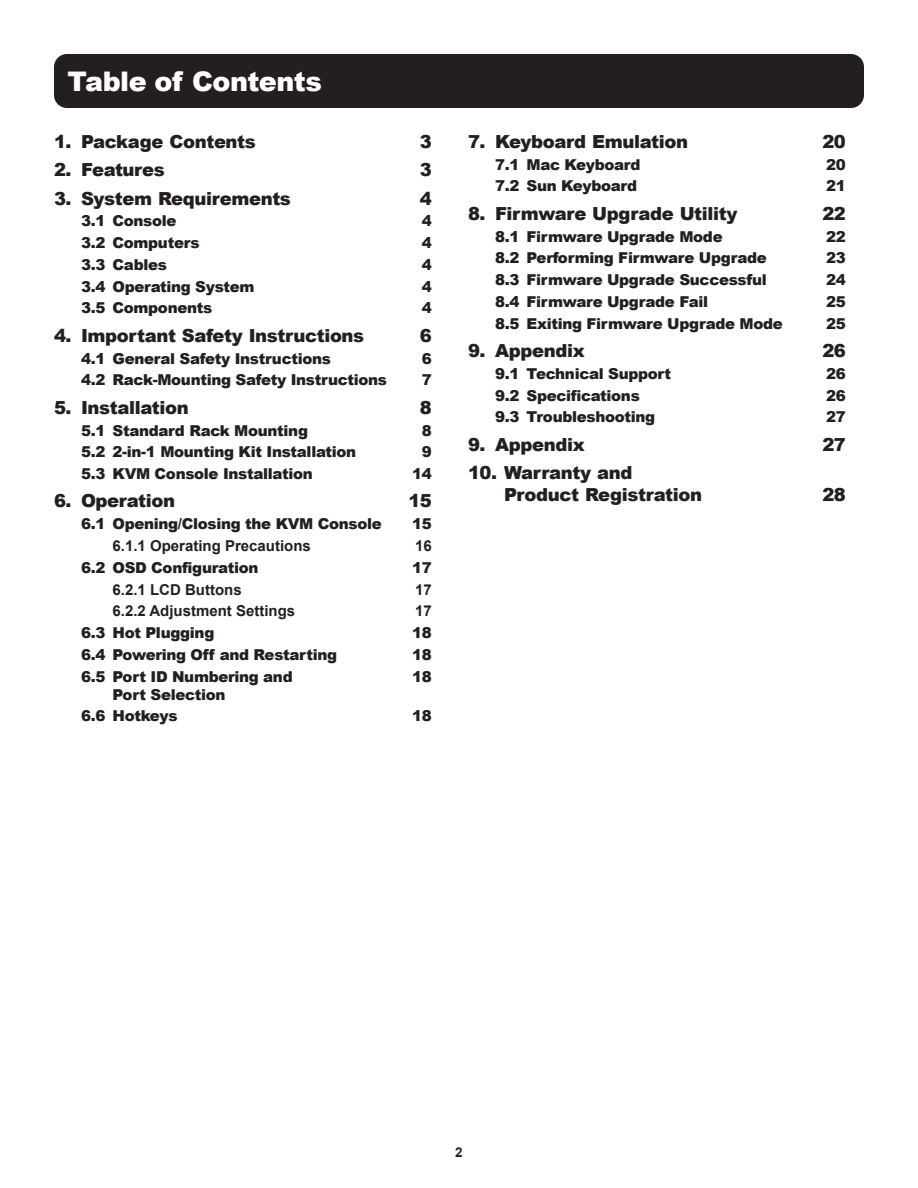
<style>
.page{position:relative;width:918px;height:1188px;background:#fff}
.page>*{position:absolute;margin:0;border:0;box-sizing:border-box;transform-origin:0 0}
.Section_Header_-_18p{font:900 27px "Arial";letter-spacing:-.02em;color:#fff}
.TOC_Style_-_Left_ali{font:900 18px/21.6px "Arial";letter-spacing:-.02em;color:#231f20}
.t1{font:900 15px "Arial";letter-spacing:-.02em;color:#231f20}
.t2{font:700 15px "Arial";color:#231f20}
.t3{font:700 13.5px "Arial";color:#231f20}
</style>
<div class="page">
<div style="left:54px;top:54px;width:810px;height:54px;background:#231f20;border-radius:13px"></div>
<p class="Section_Header_-_18p" style="left:68px;top:61px;width:256px">Table of Contents</p>
<p class="TOC_Style_-_Left_ali" style="left:54px;top:130px;width:203px">1. Package Contents</p>
<p class="TOC_Style_-_Left_ali" style="left:420px;top:130px;width:14px">3</p>
<p class="TOC_Style_-_Left_ali" style="left:54px;top:158px;width:112px">2. Features</p>
<p class="TOC_Style_-_Left_ali" style="left:420px;top:158px;width:14px">3</p>
<p class="TOC_Style_-_Left_ali" style="left:54px;top:187px;width:238px">3. System Requirements</p>
<p class="TOC_Style_-_Left_ali" style="left:420px;top:187px;width:14px">4</p>
<p class="t1" style="left:81px;top:210px;width:97px">3.1 Console</p>
<p class="t1" style="left:422px;top:210px;width:12px">4</p>
<p class="t1" style="left:81px;top:232px;width:120px">3.2 Computers</p>
<p class="t1" style="left:422px;top:232px;width:12px">4</p>
<p class="t1" style="left:81px;top:254px;width:87px">3.3 Cables</p>
<p class="t1" style="left:422px;top:254px;width:12px">4</p>
<p class="t1" style="left:81px;top:275px;width:175px">3.4 Operating System</p>
<p class="t1" style="left:422px;top:275px;width:12px">4</p>
<p class="t1" style="left:81px;top:297px;width:133px">3.5 Components</p>
<p class="t1" style="left:422px;top:297px;width:12px">4</p>
<p class="TOC_Style_-_Left_ali" style="left:54px;top:324px;width:312px">4. Important Safety Instructions</p>
<p class="TOC_Style_-_Left_ali" style="left:420px;top:324px;width:14px">6</p>
<p class="t1" style="left:81px;top:347px;width:252px">4.1 General Safety Instructions</p>
<p class="t1" style="left:422px;top:347px;width:12px">6</p>
<p class="t1" style="left:81px;top:369px;width:308px">4.2 Rack-Mounting Safety Instructions</p>
<p class="t1" style="left:422px;top:369px;width:12px">7</p>
<p class="TOC_Style_-_Left_ali" style="left:54px;top:396px;width:136px">5. Installation</p>
<p class="TOC_Style_-_Left_ali" style="left:420px;top:396px;width:14px">8</p>
<p class="t1" style="left:81px;top:419px;width:229px">5.1 Standard Rack Mounting</p>
<p class="t1" style="left:422px;top:419px;width:12px">8</p>
<p class="t1" style="left:81px;top:441px;width:277px">5.2 2-in-1 Mounting Kit Installation</p>
<p class="t1" style="left:422px;top:441px;width:12px">9</p>
<p class="t1" style="left:81px;top:463px;width:233px">5.3 KVM Console Installation</p>
<p class="t1" style="left:412px;top:463px;width:21px">14</p>
<p class="TOC_Style_-_Left_ali" style="left:54px;top:490px;width:123px">6. Operation</p>
<p class="TOC_Style_-_Left_ali" style="left:408px;top:490px;width:25px">15</p>
<p class="t1" style="left:81px;top:513px;width:302px">6.1 Opening/Closing the KVM Console</p>
<p class="t1" style="left:412px;top:513px;width:21px">15</p>
<p class="t2" style="left:112px;top:535px;width:200px">6.1.1 Operating Precautions</p>
<p class="t2" style="left:415px;top:535px;width:18px">16</p>
<p class="t1" style="left:81px;top:557px;width:179px">6.2 OSD Configuration</p>
<p class="t1" style="left:412px;top:557px;width:21px">17</p>
<p class="t2" style="left:112px;top:579px;width:131px">6.2.1 LCD Buttons</p>
<p class="t2" style="left:415px;top:579px;width:18px">17</p>
<p class="t2" style="left:112px;top:600px;width:184px">6.2.2 Adjustment Settings</p>
<p class="t2" style="left:415px;top:600px;width:18px">17</p>
<p class="t1" style="left:81px;top:622px;width:135px">6.3 Hot Plugging</p>
<p class="t1" style="left:412px;top:622px;width:21px">18</p>
<p class="t1" style="left:81px;top:644px;width:258px">6.4 Powering Off and Restarting</p>
<p class="t1" style="left:412px;top:644px;width:21px">18</p>
<p class="t1" style="left:81px;top:665px;width:213px">6.5 Port ID Numbering and</p>
<p class="t1" style="left:412px;top:665px;width:21px">18</p>
<p class="t1" style="left:112px;top:683px;width:115px">Port Selection</p>
<p class="t1" style="left:81px;top:705px;width:98px">6.6 Hotkeys</p>
<p class="t1" style="left:412px;top:705px;width:21px">18</p>
<p class="TOC_Style_-_Left_ali" style="left:468px;top:130px;width:222px">7. Keyboard Emulation</p>
<p class="TOC_Style_-_Left_ali" style="left:822px;top:130px;width:25px">20</p>
<p class="t1" style="left:495px;top:153px;width:147px">7.1 Mac Keyboard</p>
<p class="t1" style="left:826px;top:153px;width:21px">20</p>
<p class="t1" style="left:495px;top:175px;width:144px">7.2 Sun Keyboard</p>
<p class="t1" style="left:826px;top:175px;width:21px">21</p>
<p class="TOC_Style_-_Left_ali" style="left:468px;top:202px;width:271px">8. Firmware Upgrade Utility</p>
<p class="TOC_Style_-_Left_ali" style="left:822px;top:202px;width:25px">22</p>
<p class="t1" style="left:495px;top:225px;width:229px">8.1 Firmware Upgrade Mode</p>
<p class="t1" style="left:826px;top:225px;width:21px">22</p>
<p class="t1" style="left:495px;top:247px;width:273px">8.2 Performing Firmware Upgrade</p>
<p class="t1" style="left:826px;top:247px;width:21px">23</p>
<p class="t1" style="left:495px;top:269px;width:273px">8.3 Firmware Upgrade Successful</p>
<p class="t1" style="left:826px;top:269px;width:21px">24</p>
<p class="t1" style="left:495px;top:291px;width:215px">8.4 Firmware Upgrade Fail</p>
<p class="t1" style="left:826px;top:291px;width:21px">25</p>
<p class="t1" style="left:495px;top:312px;width:289px">8.5 Exiting Firmware Upgrade Mode</p>
<p class="t1" style="left:826px;top:312px;width:21px">25</p>
<p class="TOC_Style_-_Left_ali" style="left:468px;top:339px;width:118px">9. Appendix</p>
<p class="TOC_Style_-_Left_ali" style="left:822px;top:339px;width:25px">26</p>
<p class="t1" style="left:495px;top:363px;width:178px">9.1 Technical Support</p>
<p class="t1" style="left:826px;top:363px;width:21px">26</p>
<p class="t1" style="left:495px;top:384px;width:146px">9.2 Specifications</p>
<p class="t1" style="left:826px;top:384px;width:21px">26</p>
<p class="t1" style="left:495px;top:406px;width:162px">9.3 Troubleshooting</p>
<p class="t1" style="left:826px;top:406px;width:21px">27</p>
<p class="TOC_Style_-_Left_ali" style="left:468px;top:433px;width:118px">9. Appendix</p>
<p class="TOC_Style_-_Left_ali" style="left:822px;top:433px;width:25px">27</p>
<p class="TOC_Style_-_Left_ali" style="left:504px;top:461px;width:200px;text-indent:-36px">10. Warranty and<br>Product Registration</p>
<p class="TOC_Style_-_Left_ali" style="left:822px;top:483px;width:25px">28</p>
<p class="t3" style="left:455px;top:1143px;width:9px">2</p>
</div>
